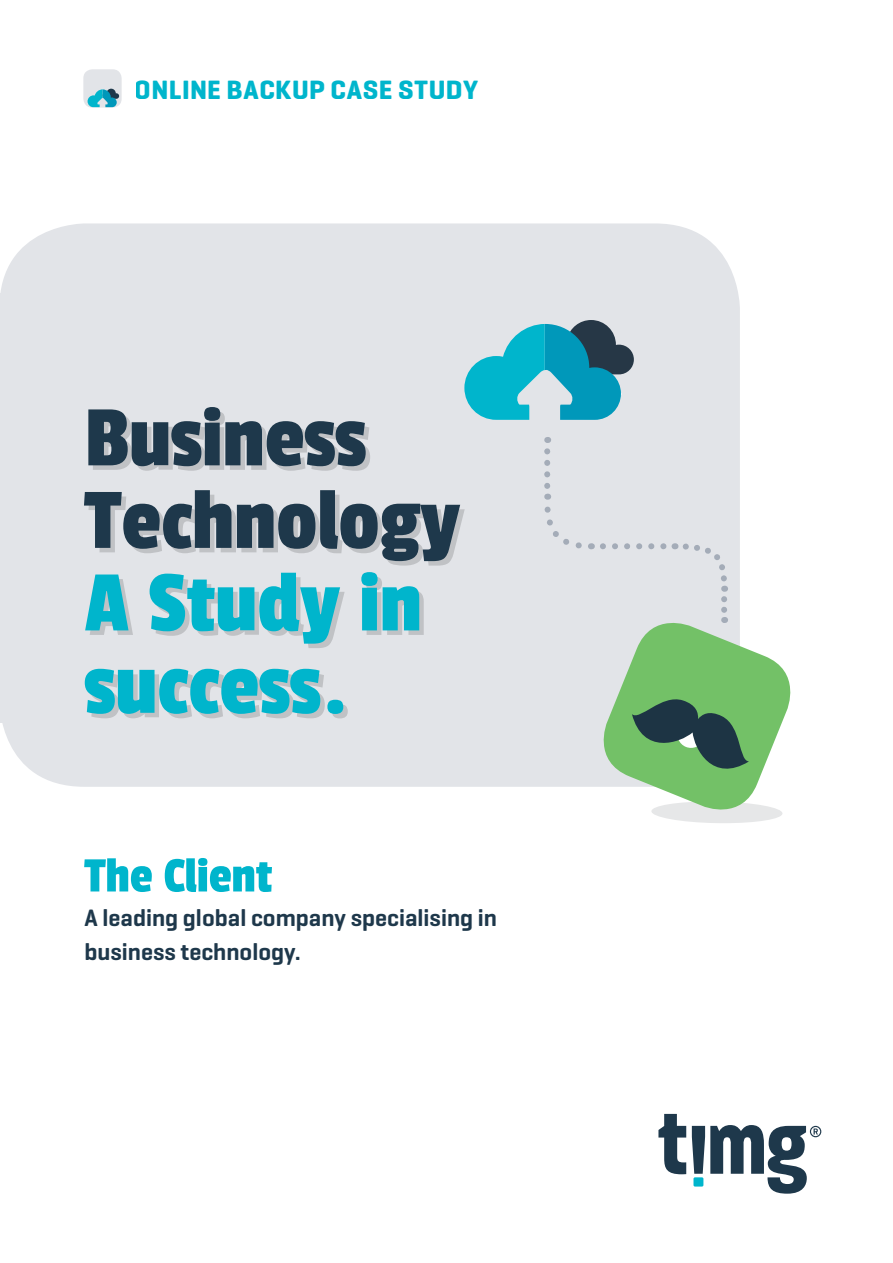
<style>
.page{position:relative;width:893px;height:1263px;background:#fff}
.page>*{position:absolute;margin:0;border:0;box-sizing:border-box;transform-origin:0 0}
.t1{font:90px/82.5px "Passion One";color:#1e384b}
.t2{font:90px/82.5px "Passion One";color:#00b5cc}
.t3{font:51.75px "Passion One";color:#00b5cc}
.t4{font:700 27px "Geogrotesque";letter-spacing:.015em;color:#00b5cc}
.t5{font:600 24.15px/34.5px "Geogrotesque";color:#1e384b}
</style>
<div class="page">
<div style="left:0;top:223px;width:740px;height:564px;background:#e2e4e8;border-radius:85px"></div>
<svg style="left:658px;top:1114px;width:28px;height:60px"></svg>
<svg style="left:692px;top:1125px;width:129px;height:69px"></svg>
<div style="left:83px;top:69px;width:39px;height:39px;background:#e2e4e8;border-radius:9px"></div>
<svg style="left:88px;top:89px;width:31px;height:18px"></svg>
<svg style="left:464px;top:320px;width:170px;height:100px"></svg>
<svg style="left:544px;top:451px;width:48px;height:99px"></svg>
<svg style="left:603px;top:543px;width:125px;height:49px"></svg>
<svg style="left:603px;top:599px;width:188px;height:224px"></svg>
<p class="t4" style="left:135px;top:73px;width:345px">ONLINE BACKUP CASE STUDY</p>
<h1 class="t1" style="left:84px;top:395px;width:377px">Business<br>Technology</h1>
<h1 class="t2" style="left:84px;top:560px;width:339px">A Study in success.</h1>
<h2 class="t3" style="left:84px;top:848px;width:189px">The Client</h2>
<p class="t5" style="left:84px;top:900px;width:414px">A leading global company specialising in business technology.</p>
</div>
